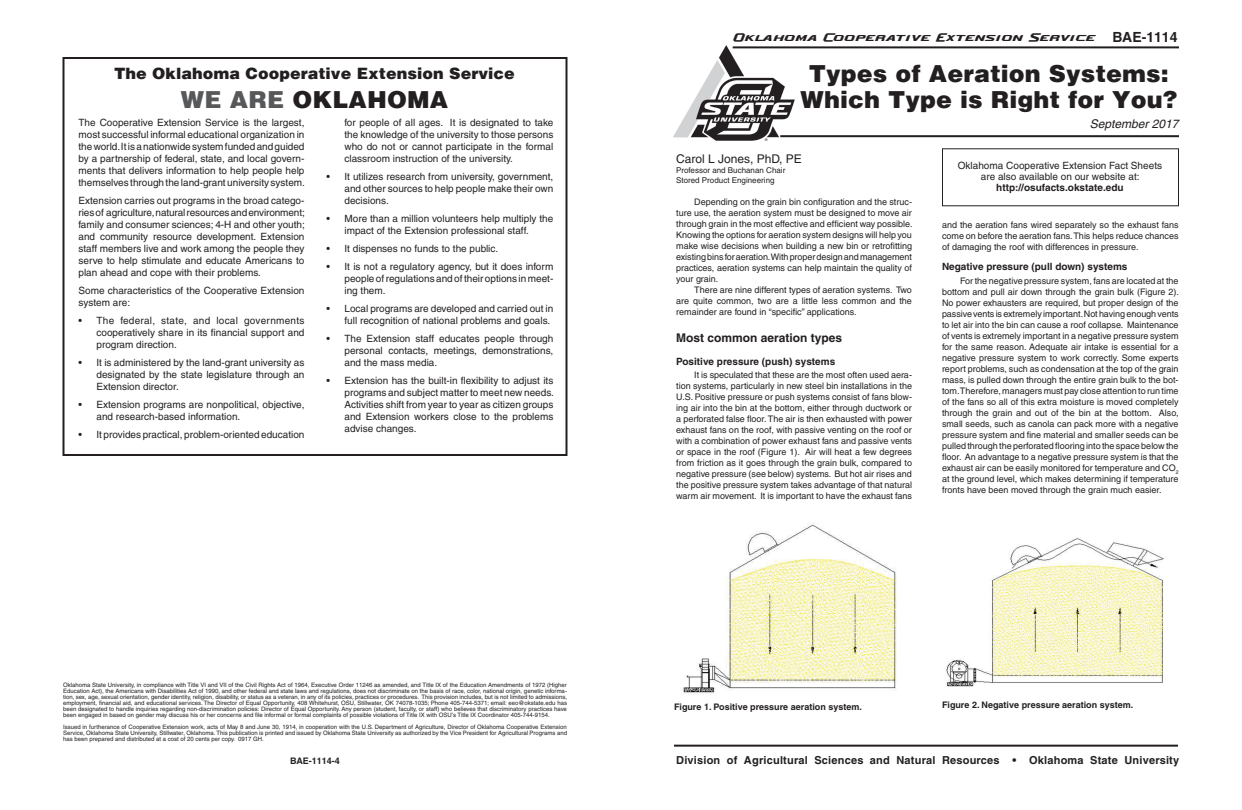
<style>
.page{position:relative;width:1242px;height:810px;background:#fff}
.page>*{position:absolute;margin:0;border:0;box-sizing:border-box;transform-origin:0 0}
.Headline{font:900 24px/26px "Helvetica";color:#231f20;text-align:center}
.t1{font:900 16px "Helvetica";color:#231f20}
.t2{font:700 14px "Helvetica";color:#231f20}
.Subhead_1{font:700 12px "Helvetica";color:#231f20}
.Names{font:12px "Helvetica";color:#231f20}
.Subhead_1-2{font:italic 12px "Helvetica";color:#231f20}
.t3{font:700 11px "Helvetica";letter-spacing:.02em;color:#231f20}
.t4{font:11px "Ok State U";color:#231f20}
.Body_Text{font:10px/12px "Helvetica";color:#231f20;text-align:justify}
.Subhead_2{font:700 10px "Helvetica";color:#231f20}
.Body_Text-2{font:700 10px "Helvetica";color:#231f20}
.Body_Text-3{font:9px/11px "Helvetica";color:#231f20;text-align:justify}
.Body_Text-4{font:700 9px "Helvetica";color:#231f20}
.Titles{font:8px "Helvetica";color:#231f20}
.Cost{font:6px/6px "Helvetica";color:#231f20;text-align:justify}
.s1{color:#57585a}
</style>
<div class="page">
<img style="left:673px;top:45px;width:123px;height:96px">
<hr style="left:674px;top:745px;width:504px;height:2px;background:#231f20">
<hr style="left:780px;top:135px;width:399px;height:2px;background:#231f20">
<hr style="left:733px;top:46px;width:446px;height:2px;background:#231f20">
<div style="left:62px;top:57px;width:506px;height:399px;border:2px solid #231f20"></div>
<img style="left:683px;top:523px;width:214px;height:170px">
<img style="left:946px;top:538px;width:218px;height:148px">
<p class="t1" style="left:114px;top:64px;width:402px">The Oklahoma Cooperative Extension Service</p>
<p class="Headline" style="left:180px;top:86px;width:269px"><span class="s1">WE ARE</span> OKLAHOMA</p>
<p class="Body_Text" style="left:344px;top:116px;width:210px">for people of all ages. It is designated to take the knowledge of the university to those persons who do not or cannot participate in the formal classroom instruction of the university.</p>
<p class="Body_Text" style="left:344px;top:170px;width:210px;text-indent:-18px">• It utilizes research from university, government, and other sources to help people make their own decisions.</p>
<p class="Body_Text" style="left:344px;top:212px;width:210px;text-indent:-18px">• More than a million volunteers help multiply the impact of the Extension professional staff.</p>
<p class="Body_Text" style="left:326px;top:242px;width:173px">• It dispenses no funds to the public.</p>
<p class="Body_Text" style="left:344px;top:260px;width:210px;text-indent:-18px">• It is not a regulatory agency, but it does inform people of regulations and of their options in meet&shy;ing them.</p>
<p class="Body_Text" style="left:344px;top:302px;width:210px;text-indent:-18px">• Local programs are developed and carried out in full recognition of national problems and goals.</p>
<p class="Body_Text" style="left:344px;top:332px;width:210px;text-indent:-18px">• The Extension staff educates people through personal contacts, meetings, demonstrations, and the mass media.</p>
<p class="Body_Text" style="left:344px;top:374px;width:211px;text-indent:-18px">• Extension has the built-in flexibility to adjust its programs and subject matter to meet new needs.<br>Activities shift from year to year as citizen groups and Extension workers close to the problems advise changes.</p>
<p class="Body_Text" style="left:78px;top:116px;width:228px">The Cooperative Extension Service is the largest, most successful informal educational organization in the world. It is a nationwide system funded and guided by a partnership of federal, state, and local govern&shy;ments that delivers information to help people help themselves through the land-grant university system.</p>
<p class="Body_Text" style="left:78px;top:194px;width:228px">Extension carries out programs in the broad catego&shy;ries of agriculture, natural resources and environment; family and consumer sciences; 4-H and other youth; and community resource development. Extension staff members live and work among the people they serve to help stimulate and educate Americans to plan ahead and cope with their problems.</p>
<p class="Body_Text" style="left:78px;top:284px;width:227px">Some characteristics of the Cooperative Extension system are:</p>
<p class="Body_Text" style="left:96px;top:314px;width:210px;text-indent:-18px">• The federal, state, and local governments cooperatively share in its financial support and program direction.</p>
<p class="Body_Text" style="left:96px;top:356px;width:210px;text-indent:-18px">• It is administered by the land-grant university as designated by the state legislature through an Extension director.</p>
<p class="Body_Text" style="left:96px;top:398px;width:209px;text-indent:-18px">• Extension programs are nonpolitical, objective, and research-based information.</p>
<p class="Body_Text" style="left:78px;top:428px;width:228px">• It provides practical, problem-oriented education</p>
<p class="Cost" style="left:63px;top:682px;width:506px">Oklahoma State University, in compliance with Title VI and VII of the Civil Rights Act of 1964, Executive Order 11246 as amended, and Title IX of the Education Amendments of 1972 (Higher Education Act), the Americans with Disabilities Act of 1990, and other federal and state laws and regulations, does not discriminate on the basis of race, color, national origin, genetic informa&shy;tion, sex, age, sexual orientation, gender identity, religion, disability, or status as a veteran, in any of its policies, practices or procedures. This provision includes, but is not limited to admissions, employment, financial aid, and educational services. The Director of Equal Opportunity, 408 Whitehurst, OSU, Stillwater, OK 74078-1035; Phone 405-744-5371; email: eeo@okstate.edu has been designated to handle inquiries regarding non-discrimination policies: Director of Equal Opportunity. Any person (student, faculty, or staff) who believes that discriminatory practices have been engaged in based on gender may discuss his or her concerns and file informal or formal complaints of possible violations of Title IX with OSU’s Title IX Coordinator 405-744-9154.</p>
<p class="Cost" style="left:63px;top:724px;width:506px">Issued in furtherance of Cooperative Extension work, acts of May 8 and June 30, 1914, in cooperation with the U.S. Department of Agriculture, Director of Oklahoma Cooperative Extension Service, Oklahoma State University, Stillwater, Oklahoma. This publication is printed and issued by Oklahoma State University as authorized by the Vice President for Agricultural Programs and has been prepared and distributed at a cost of 20 cents per copy. 0917 GH.</p>
<p class="Body_Text-4" style="left:290px;top:756px;width:51px">BAE-1114-4</p>
<p class="t4" style="left:733px;top:32px;width:364px">Oklahoma Cooperative Extension Service</p>
<p class="t2" style="left:1113px;top:29px;width:66px">BAE-1114</p>
<p class="Headline" style="left:800px;top:61px;width:379px">Types of Aeration Systems:<br>Which Type is Right for You?</p>
<p class="Names" style="left:676px;top:152px;width:127px">Carol L Jones, PhD, PE</p>
<p class="Titles" style="left:676px;top:166px;width:111px">Professor and Buchanan Chair</p>
<p class="Titles" style="left:676px;top:176px;width:100px">Stored Product Engineering</p>
<p class="Body_Text-3" style="left:676px;top:197px;width:238px;text-indent:18px">Depending on the grain bin configuration and the struc&shy;ture use, the aeration system must be designed to move air through grain in the most effective and efficient way possible.<br>Knowing the options for aeration system designs will help you make wise decisions when building a new bin or retrofitting existing bins for aeration. With proper design and management practices, aeration systems can help maintain the quality of your grain.</p>
<p class="Body_Text-3" style="left:676px;top:285px;width:237px;text-indent:18px">There are nine different types of aeration systems. Two are quite common, two are a little less common and the remainder are found in “specific” applications.</p>
<p class="Subhead_1" style="left:676px;top:331px;width:168px">Most common aeration types</p>
<p class="Subhead_2" style="left:676px;top:355px;width:161px">Positive pressure (push) systems</p>
<p class="Body_Text-3" style="left:676px;top:370px;width:237px;text-indent:18px">It is speculated that these are the most often used aera&shy;tion systems, particularly in new steel bin installations in the U.S. Positive pressure or push systems consist of fans blow&shy;ing air into the bin at the bottom, either through ductwork or a perforated false floor. The air is then exhausted with power exhaust fans on the roof, with passive venting on the roof or with a combination of power exhaust fans and passive vents or space in the roof (Figure 1). Air will heat a few degrees from friction as it goes through the grain bulk, compared to negative pressure (see below) systems. But hot air rises and the positive pressure system takes advantage of that natural warm air movement. It is important to have the exhaust fans</p>
<p class="Subhead_1-2" style="left:1090px;top:117px;width:90px">September 2017</p>
<p class="Body_Text" style="left:958px;top:159px;width:206px">Oklahoma Cooperative Extension Fact Sheets</p>
<p class="Body_Text" style="left:981px;top:170px;width:160px">are also available on our website at:</p>
<p class="Body_Text-2" style="left:996px;top:181px;width:129px">http://osufacts.okstate.edu</p>
<p class="Body_Text-3" style="left:942px;top:220px;width:238px">and the aeration fans wired separately so the exhaust fans come on before the aeration fans. This helps reduce chances of damaging the roof with differences in pressure.</p>
<p class="Subhead_2" style="left:942px;top:261px;width:187px">Negative pressure (pull down) systems</p>
<p class="Body_Text-3" style="left:942px;top:275px;width:239px;text-indent:18px">For the negative pressure system, fans are located at the bottom and pull air down through the grain bulk (Figure 2).<br>No power exhausters are required, but proper design of the passive vents is extremely important. Not having enough vents to let air into the bin can cause a roof collapse. Maintenance of vents is extremely important in a negative pressure system for the same reason. Adequate air intake is essential for a negative pressure system to work correctly. Some experts report problems, such as condensation at the top of the grain mass, is pulled down through the entire grain bulk to the bot&shy;tom. Therefore, managers must pay close attention to run time of the fans so all of this extra moisture is moved completely through the grain and out of the bin at the bottom. Also, small seeds, such as canola can pack more with a negative pressure system and fine material and smaller seeds can be pulled through the perforated flooring into the space below the floor. An advantage to a negative pressure system is that the exhaust air can be easily monitored for temperature and CO<sub>2 </sub>at the ground level, which makes determining if temperature fronts have been moved through the grain much easier.</p>
<p class="Body_Text-4" style="left:674px;top:701px;width:189px">Figure 1. Positive pressure aeration system.</p>
<p class="Body_Text-4" style="left:942px;top:699px;width:193px">Figure 2. Negative pressure aeration system.</p>
<p class="t3" style="left:676px;top:754px;width:505px">Division of Agricultural Sciences and Natural Resources • Oklahoma State University</p>
</div>
